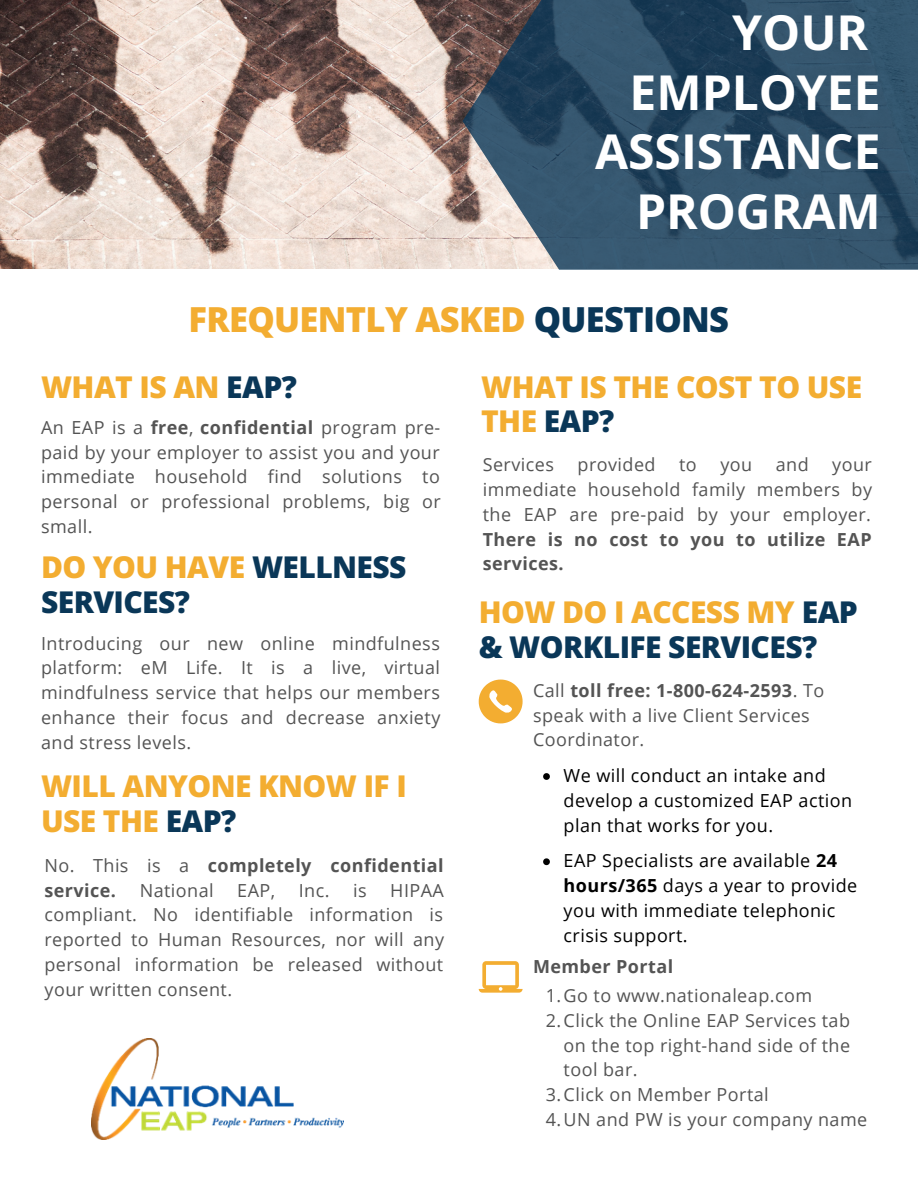
<style>
.page{position:relative;width:918px;height:1188px;background:#fff}
.page>*{position:absolute;margin:0;border:0;box-sizing:border-box;transform-origin:0 0}
.t1{font:700 48px/59.7px "Open Sans";color:#fff;text-align:right}
.t2{font:800 34.5px "Open Sans";letter-spacing:-.02em;color:#f3ad31}
.t3{font:800 30px/34.8px "Open Sans";letter-spacing:-.02em;color:#f3ad31}
.t4{font:800 30px/34.8px "Open Sans";letter-spacing:-.02em;color:#0a3758}
.t5{font:18px/24.8px "Open Sans";letter-spacing:.025em;color:#545454;text-align:justify}
.t6{font:18px/24.8px "Open Sans";letter-spacing:.025em;color:#000}
.t7{font:700 18px/24.8px "Open Sans";letter-spacing:.025em;color:#545454}
.s1{color:#0a3758}
.s2{font-weight:700}
.s3{color:#f3ad31}
.s4{font-weight:400}
</style>
<div class="page">
<svg style="left:479px;top:680px;width:44px;height:43px"></svg>
<svg style="left:479px;top:961px;width:44px;height:32px"></svg>
<img style="left:0;top:0;width:463px;height:269px">
<svg style="left:463px;top:0;width:455px;height:270px;background:#3a566b"></svg>
<img style="left:92px;top:1039px;width:252px;height:101px">
<svg style="left:543px;top:773px;width:7px;height:7px"></svg>
<svg style="left:543px;top:858px;width:7px;height:7px"></svg>
<h1 class="t1" style="left:595px;top:1px;width:287px">YOUR<br>EMPLOYEE<br>ASSISTANCE<br>PROGRAM</h1>
<h2 class="t2" style="left:189px;top:296px;width:542px">FREQUENTLY ASKED <span class="s1">QUESTIONS</span></h2>
<h3 class="t3" style="left:41px;top:369px;width:257px">WHAT IS AN <span class="s1">EAP?</span></h3>
<p class="t5" style="left:41px;top:415px;width:401px">An EAP is a <span class="s2">free</span>, <span class="s2">confidential</span> program pre&shy;paid by your employer to assist you and your immediate household find solutions to personal or professional problems, big or small.</p>
<h3 class="t4" style="left:41px;top:549px;width:367px"><span class="s3">DO YOU HAVE</span> WELLNESS<br>SERVICES?</h3>
<p class="t5" style="left:41px;top:630px;width:401px">Introducing our new online mindfulness platform: eM Life. It is a live, virtual mindfulness service that helps our members enhance their focus and decrease anxiety and stress levels.</p>
<h3 class="t3" style="left:41px;top:768px;width:367px">WILL ANYONE KNOW IF I<br>USE THE <span class="s1">EAP?</span></h3>
<p class="t7" style="left:45px;top:853px;width:401px"><span class="s4">No. This is a</span> completely confidential service.</p>
<p class="t5" style="left:140px;top:877px;width:76px">National</p>
<p class="t5" style="left:237px;top:877px;width:39px">EAP,</p>
<p class="t5" style="left:299px;top:877px;width:32px">Inc.</p>
<p class="t5" style="left:353px;top:877px;width:15px">is</p>
<p class="t5" style="left:45px;top:877px;width:401px;text-indent:346px">HIPAA compliant. No identifiable information is reported to Human Resources, nor will any personal information be released without your written consent.</p>
<h3 class="t3" style="left:481px;top:369px;width:382px">WHAT IS THE COST TO USE<br>THE <span class="s1">EAP?</span></h3>
<p class="t5" style="left:483px;top:452px;width:73px">Services</p>
<p class="t5" style="left:578px;top:452px;width:80px">provided</p>
<p class="t5" style="left:679px;top:452px;width:19px">to</p>
<p class="t5" style="left:720px;top:452px;width:33px">you</p>
<p class="t5" style="left:776px;top:452px;width:34px">and</p>
<p class="t5" style="left:483px;top:452px;width:391px;text-indent:350px">your immediate household family members by the EAP are pre-paid by your employer.</p>
<p class="t7" style="left:483px;top:526px;width:390px">There is no cost to you to utilize EAP services.</p>
<h3 class="t4" style="left:479px;top:594px;width:381px"><span class="s3">HOW DO I ACCESS MY</span> EAP &amp; WORKLIFE SERVICES?</h3>
<p class="t5" style="left:533px;top:678px;width:293px;text-align:left">Call <span class="s2">toll free: 1-800-624-2593</span>. To speak with a live Client Services<br>Coordinator.</p>
<p class="t6" style="left:564px;top:763px;width:290px">We will conduct an intake and develop a customized EAP action plan that works for you.</p>
<p class="t6" style="left:564px;top:848px;width:295px">EAP Specialists are available <span class="s2">24 hours/365</span> days a year to provide you with immediate telephonic crisis support.</p>
<p class="t7" style="left:533px;top:954px;width:142px">Member Portal</p>
<p class="t5" style="left:546px;top:983px;width:268px">1.Go to www.nationaleap.com</p>
<p class="t5" style="left:546px;top:1007px;width:306px">2.Click the Online EAP Services tab</p>
<p class="t5" style="left:564px;top:1032px;width:288px">on the top right-hand side of the</p>
<p class="t5" style="left:564px;top:1057px;width:76px">tool bar.</p>
<p class="t5" style="left:546px;top:1082px;width:224px">3.Click on Member Portal</p>
<p class="t5" style="left:546px;top:1106px;width:323px">4.UN and PW is your company name</p>
</div>
